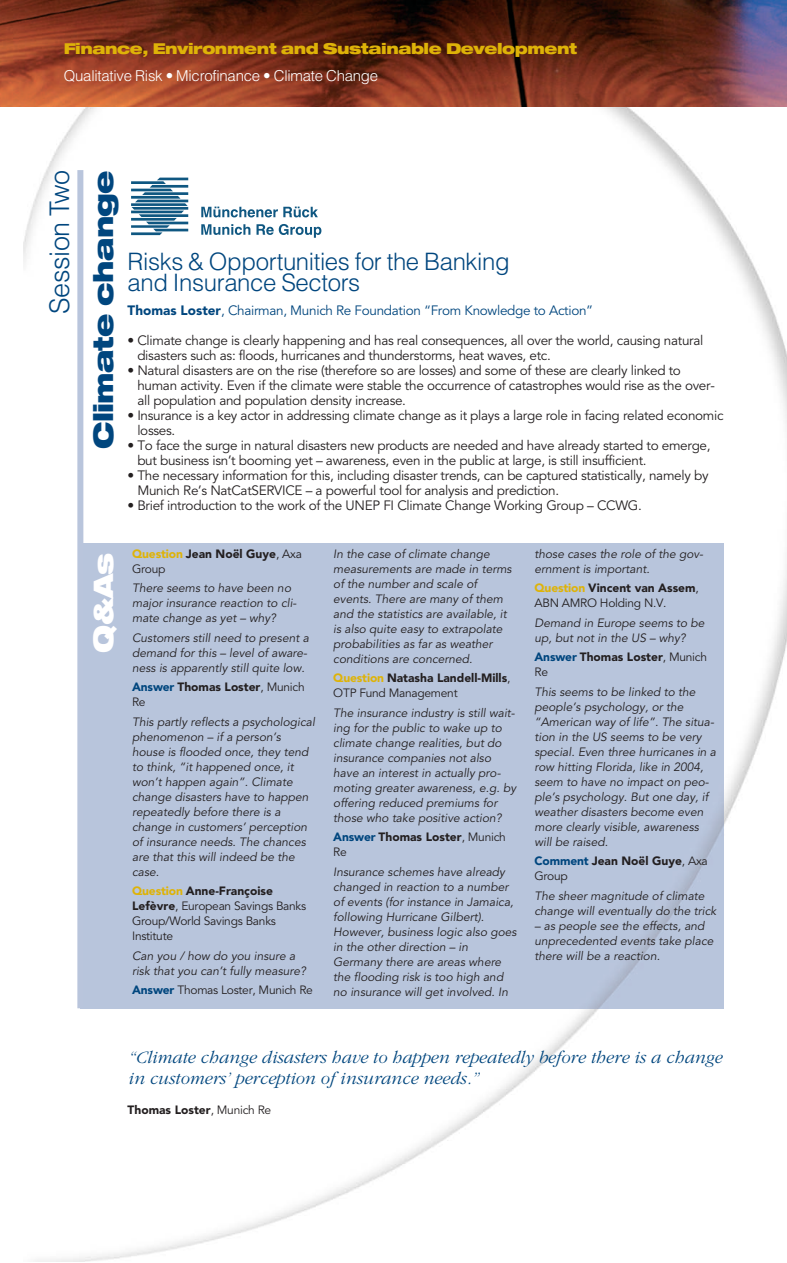
<style>
.page{position:relative;width:787px;height:1263px;background:#fff}
.page>*{position:absolute;margin:0;border:0;box-sizing:border-box;transform-origin:0 0}
.t1{font:900 expanded 27px "Helvetica Neue";letter-spacing:-.03em;color:#00467e}
.t2{font:300 27px "Helvetica";letter-spacing:-.015em;color:#00467e}
.t3{font:900 expanded 27px "Helvetica Neue";color:#fff}
.t4{font:300 24px/21px "Helvetica";letter-spacing:-.015em;color:#00467e}
.t5{font:italic 300 18px/21px "Garamond";color:#00467e}
.t6{font:900 expanded 15px "Helvetica Neue";letter-spacing:-.03em;color:#deb308}
.t7{font:300 15px "Helvetica";letter-spacing:-.015em;color:#fff}
.t8{font:13.5px/15px "Avenir";letter-spacing:-.02em;color:#231f20}
.t9{font:13.5px "Avenir";letter-spacing:-.02em;color:#00467e}
.t10{font:italic 12px/15px "Avenir";color:#231f20}
.t11{font:900 12px/15px "Avenir";color:#231f20}
.t12{font:12px/15px "Avenir";letter-spacing:-.02em;color:#231f20}
.s1{font-weight:900}
.s2{color:#deb308}
.s3{font-weight:400}
.s4{color:#00467e}
.s5{font-weight:900;color:#deb308}
.s6{font-weight:900;color:#00467e}
</style>
<div class="page">
<img style="left:24px;top:106px;width:763px;height:1155px">
<div style="left:83px;top:543px;width:640px;height:465px;background:#b8c5dc"></div>
<img style="left:0;top:0;width:787px;height:106px">
<div style="left:77px;top:170px;width:6px;height:838px;background:#b9c5dc"></div>
<svg style="left:131px;top:178px;width:57px;height:57px"></svg>
<svg style="left:201px;top:207px;width:117px;height:10px"></svg>
<svg style="left:256px;top:224px;width:65px;height:14px"></svg>
<svg style="left:201px;top:224px;width:49px;height:11px"></svg>
<p class="t6" style="left:64px;top:42px;width:515px">Finance, Environment and Sustainable Development</p>
<p class="t7" style="left:64px;top:67px;width:316px">Qualitative Risk • Microfinance • Climate Change</p>
<h1 class="t2" style="left:44px;top:314px;width:145px;rotate:-90deg">Session Two</h1>
<h1 class="t1" style="left:93px;top:449px;width:280px;rotate:-90deg">Climate change</h1>
<h2 class="t4" style="left:128px;top:252px;width:383px">Risks &amp; Opportunities for the Banking and Insurance Sectors</h2>
<p class="t9" style="left:128px;top:305px;width:467px"><span class="s1">Thomas Loster</span>, Chairman, Munich Re Foundation “From Knowledge to Action”</p>
<p class="t8" style="left:137px;top:334px;width:567px;text-indent:-10px">• Climate change is clearly happening and has real consequences, all over the world, causing natural disasters such as: floods, hurricanes and thunderstorms, heat waves, etc.</p>
<p class="t8" style="left:137px;top:364px;width:579px;text-indent:-10px">• Natural disasters are on the rise (therefore so are losses) and some of these are clearly linked to human activity. Even if the climate were stable the occurrence of catastrophes would rise as the over&shy;all population and population density increase.</p>
<p class="t8" style="left:137px;top:409px;width:587px;text-indent:-10px">• Insurance is a key actor in addressing climate change as it plays a large role in facing related economic losses.</p>
<p class="t8" style="left:137px;top:439px;width:574px;text-indent:-10px">• To face the surge in natural disasters new products are needed and have already started to emerge, but business isn’t booming yet – awareness, even in the public at large, is still insufficient.</p>
<p class="t8" style="left:137px;top:469px;width:572px;text-indent:-10px">• The necessary information for this, including disaster trends, can be captured statistically, namely by<br>Munich Re’s NatCatSERVICE – a powerful tool for analysis and prediction.</p>
<p class="t8" style="left:128px;top:499px;width:515px">• Brief introduction to the work of the UNEP FI Climate Change Working Group – CCWG.</p>
<h1 class="t3" style="left:93px;top:652px;width:101px;rotate:-90deg">Q&amp;As</h1>
<p class="t11" style="left:132px;top:547px;width:171px"><span class="s2">Question</span> Jean Noël Guye<span class="s3">, Axa<br>Group</span></p>
<p class="t10" style="left:132px;top:582px;width:166px">There seems to have been no major insurance reaction to cli&shy;mate change as yet – why?</p>
<p class="t10" style="left:132px;top:631px;width:178px">Customers still need to present a demand for this – level of aware&shy;ness is apparently still quite low.</p>
<p class="t11" style="left:132px;top:681px;width:174px"><span class="s4">Answer</span> Thomas Loster<span class="s3">, Munich<br>Re</span></p>
<p class="t10" style="left:132px;top:715px;width:184px">This partly reflects a psychological phenomenon – if a person’s house is flooded once, they tend to think, “it happened once, it won’t happen again”. Climate change disasters have to happen repeatedly before there is a change in customers’ perception of insurance needs. The chances are that this will indeed be the case.</p>
<p class="t12" style="left:132px;top:885px;width:176px"><span class="s5">Question</span> <span class="s1">Anne-Françoise<br>Lefèvre</span>, European Savings Banks<br>Group/World Savings Banks<br>Institute</p>
<p class="t10" style="left:132px;top:949px;width:175px">Can you / how do you insure a risk that you can’t fully measure?</p>
<p class="t12" style="left:132px;top:984px;width:182px"><span class="s6">Answer</span> Thomas Loster, Munich Re</p>
<p class="t10" style="left:333px;top:547px;width:180px">In the case of climate change measurements are made in terms of the number and scale of events. There are many of them and the statistics are available, it is also quite easy to extrapolate probabilities as far as weather conditions are concerned.</p>
<p class="t11" style="left:333px;top:672px;width:179px"><span class="s2">Question</span> Natasha Landell-Mills<span class="s3">,<br>OTP Fund Management</span></p>
<p class="t10" style="left:333px;top:706px;width:184px">The insurance industry is still wait&shy;ing for the public to wake up to climate change realities, but do insurance companies not also have an interest in actually pro&shy;moting greater awareness, e.g. by offering reduced premiums for those who take positive action?</p>
<p class="t11" style="left:333px;top:831px;width:174px"><span class="s4">Answer</span> Thomas Loster<span class="s3">, Munich<br>Re</span></p>
<p class="t10" style="left:333px;top:865px;width:185px">Insurance schemes have already changed in reaction to a number of events (for instance in Jamaica, following Hurricane Gilbert).<br>However, business logic also goes in the other direction – in<br>Germany there are areas where the flooding risk is too high and no insurance will get involved. In</p>
<p class="t10" style="left:534px;top:547px;width:170px">those cases the role of the gov&shy;ernment is important.</p>
<p class="t12" style="left:534px;top:582px;width:166px"><span class="s5">Question</span> <span class="s1">Vincent van Assem</span>,<br>ABN AMRO Holding N.V.</p>
<p class="t10" style="left:534px;top:616px;width:171px">Demand in Europe seems to be up, but not in the US – why?</p>
<p class="t11" style="left:534px;top:651px;width:174px"><span class="s4">Answer</span> Thomas Loster<span class="s3">, Munich<br>Re</span></p>
<p class="t10" style="left:534px;top:685px;width:183px">This seems to be linked to the people’s psychology, or the “American way of life”. The situa&shy;tion in the US seems to be very special. Even three hurricanes in a row hitting Florida, like in 2004, seem to have no impact on peo&shy;ple’s psychology. But one day, if weather disasters become even more clearly visible, awareness will be raised.</p>
<p class="t11" style="left:534px;top:855px;width:175px"><span class="s4">Comment</span> Jean Noël Guye<span class="s3">, Axa<br>Group</span></p>
<p class="t10" style="left:534px;top:889px;width:183px">The sheer magnitude of climate change will eventually do the trick</p>
<p class="t10" style="left:534px;top:919px;width:180px">– as people see the effects, and unprecedented events take place there will be a reaction.</p>
<h3 class="t5" style="left:128px;top:1046px;width:595px">“Climate change disasters have to happen repeatedly before there is a change in customers’ perception of insurance needs.”</h3>
<p class="t11" style="left:128px;top:1103px;width:145px">Thomas Loster<span class="s3">, Munich Re</span></p>
</div>
